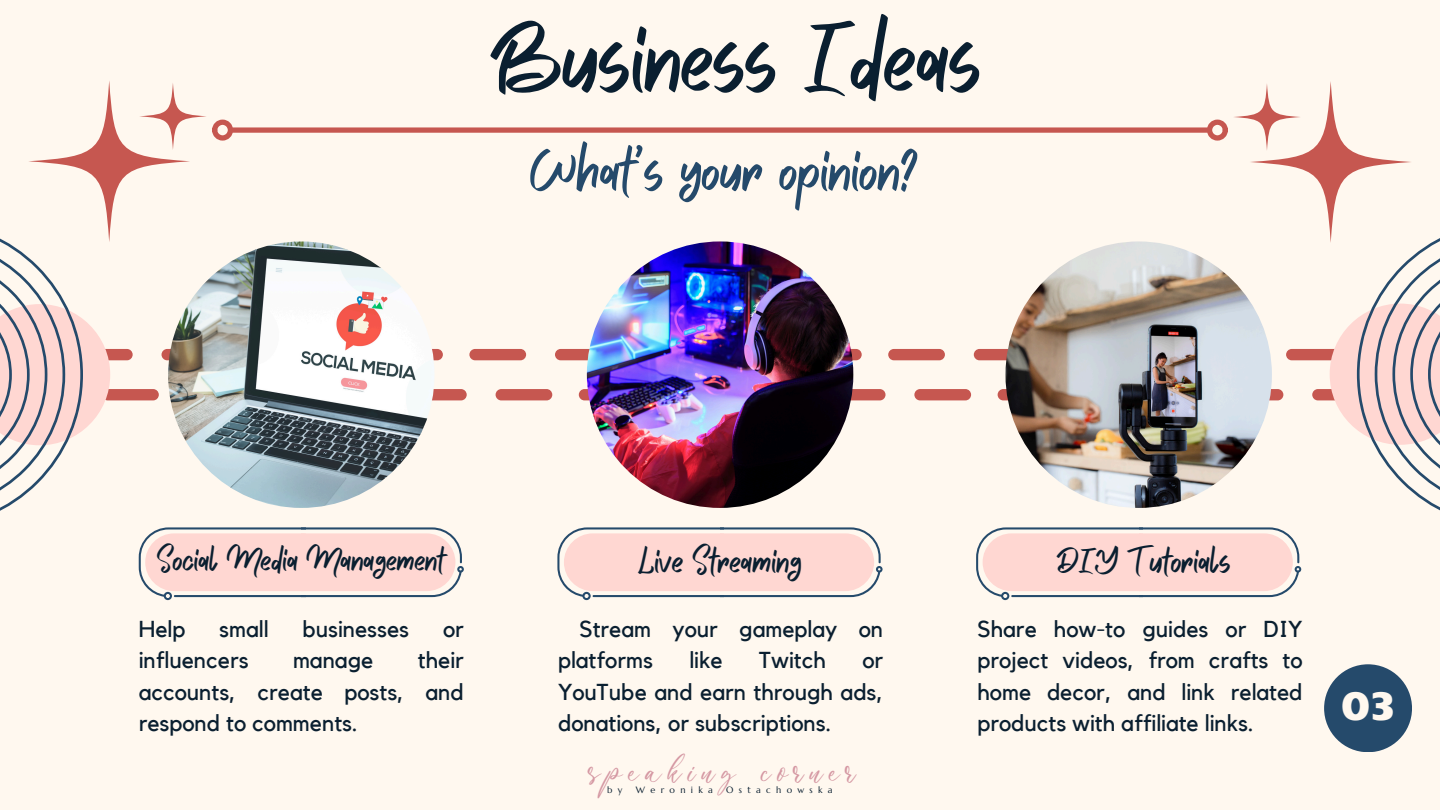
<style>
.page{position:relative;width:1440px;height:810px;background:#fff8ef}
.page>*{position:absolute;margin:0;border:0;box-sizing:border-box;transform-origin:0 0}
.t1{font:100px "Vintage Moon";color:#0a1f30}
.t2{font:60.8px "Vintage Moon";color:#254a6b}
.t3{font:43.1px "Butterline";letter-spacing:.165em;color:#d598a3}
.t4{font:40px "Candal";color:#fff8ef}
.t5{font:35px "Vintage Moon";color:#0a1f30}
.t6{font:33px "Vintage Moon";color:#0a1f30}
.t7{font:23px/31.5px "Kollektif";color:#0a1f30;text-align:justify}
.t8{font:9.1px "Marcellus";letter-spacing:.585em;color:#0a1f30}
</style>
<div class="page">
<div style="left:1324px;top:664px;width:88px;height:88px;background:#254a6b;border-radius:50%"></div>
<div style="left:233px;top:127px;width:974px;height:6px;background:#c65750"></div>
<div style="left:212px;top:120px;width:21px;height:21px;border:5px solid #c65750;border-radius:50%"></div>
<div style="left:1207px;top:120px;width:21px;height:21px;border:5px solid #c65750;border-radius:50%"></div>
<svg style="left:139px;top:527px;width:325px;height:73px"></svg>
<svg style="left:557px;top:527px;width:326px;height:73px"></svg>
<svg style="left:976px;top:527px;width:325px;height:73px"></svg>
<div style="left:579px;top:389px;width:116px;height:11px;background:#c65750;border-radius:6px"></div>
<div style="left:496px;top:389px;width:56px;height:11px;background:#c65750;border-radius:6px"></div>
<div style="left:410px;top:389px;width:57px;height:11px;background:#c65750;border-radius:6px"></div>
<div style="left:326px;top:349px;width:117px;height:11px;background:#c65750;border-radius:6px"></div>
<div style="left:469px;top:349px;width:57px;height:11px;background:#c65750;border-radius:6px"></div>
<div style="left:555px;top:349px;width:57px;height:11px;background:#c65750;border-radius:6px"></div>
<div style="left:998px;top:389px;width:116px;height:11px;background:#c65750;border-radius:6px"></div>
<div style="left:914px;top:389px;width:57px;height:11px;background:#c65750;border-radius:6px"></div>
<div style="left:829px;top:389px;width:57px;height:11px;background:#c65750;border-radius:6px"></div>
<div style="left:745px;top:349px;width:117px;height:11px;background:#c65750;border-radius:6px"></div>
<div style="left:888px;top:349px;width:57px;height:11px;background:#c65750;border-radius:6px"></div>
<div style="left:974px;top:349px;width:57px;height:11px;background:#c65750;border-radius:6px"></div>
<img style="left:587px;top:241px;width:266px;height:267px;border-radius:50%">
<div style="left:102px;top:389px;width:57px;height:11px;background:#c65750;border-radius:6px"></div>
<div style="left:76px;top:349px;width:57px;height:11px;background:#c65750;border-radius:6px"></div>
<div style="left:162px;top:349px;width:56px;height:11px;background:#c65750;border-radius:6px"></div>
<img style="left:168px;top:241px;width:267px;height:267px;border-radius:50%">
<div style="left:1312px;top:389px;width:57px;height:11px;background:#c65750;border-radius:6px"></div>
<div style="left:1227px;top:389px;width:56px;height:11px;background:#c65750;border-radius:6px"></div>
<div style="left:1286px;top:349px;width:57px;height:11px;background:#c65750;border-radius:6px"></div>
<img style="left:1005px;top:241px;width:267px;height:267px;border-radius:50%">
<svg style="left:0;top:238px;width:110px;height:273px"></svg>
<svg style="left:1330px;top:238px;width:110px;height:273px"></svg>
<svg style="left:1250px;top:81px;width:162px;height:162px"></svg>
<svg style="left:1233px;top:83px;width:68px;height:68px"></svg>
<svg style="left:28px;top:80px;width:162px;height:162px"></svg>
<svg style="left:139px;top:83px;width:68px;height:67px"></svg>
<p class="t1" style="left:488px;top:1px;width:494px">Business Ideas</p>
<p class="t2" style="left:530px;top:135px;width:389px">What’s your opinion?</p>
<p class="t6" style="left:157px;top:541px;width:290px">Social Media Management</p>
<p class="t5" style="left:638px;top:541px;width:165px">Live Streaming</p>
<p class="t5" style="left:1057px;top:541px;width:175px">DIY Tutorials</p>
<p class="t7" style="left:139px;top:614px;width:48px">Help</p>
<p class="t7" style="left:219px;top:614px;width:51px">small</p>
<p class="t7" style="left:302px;top:614px;width:108px">businesses</p>
<p class="t7" style="left:443px;top:614px;width:22px">or</p>
<p class="t7" style="left:139px;top:645px;width:111px">influencers</p>
<p class="t7" style="left:293px;top:645px;width:82px">manage</p>
<p class="t7" style="left:558px;top:614px;width:327px;text-indent:21px">Stream your gameplay on platforms</p>
<p class="t7" style="left:977px;top:614px;width:327px">Share how-to guides or DIY project videos, from crafts to home decor, and link related products with affiliate links.</p>
<p class="t7" style="left:139px;top:645px;width:327px;text-indent:279px">their accounts, create posts, and respond to comments.</p>
<p class="t7" style="left:689px;top:645px;width:35px">like</p>
<p class="t7" style="left:759px;top:645px;width:68px">Twitch</p>
<p class="t7" style="left:558px;top:645px;width:327px;text-indent:304px">or YouTube and earn through ads, donations, or subscriptions.</p>
<p class="t3" style="left:587px;top:745px;width:268px">speaking corner</p>
<p class="t8" style="left:607px;top:785px;width:17px">b y</p>
<p class="t8" style="left:636px;top:785px;width:78px">Weronika</p>
<p class="t8" style="left:726px;top:785px;width:108px">Ostachowska</p>
<h2 class="t4" style="left:1341px;top:676px;width:57px">03</h2>
</div>
